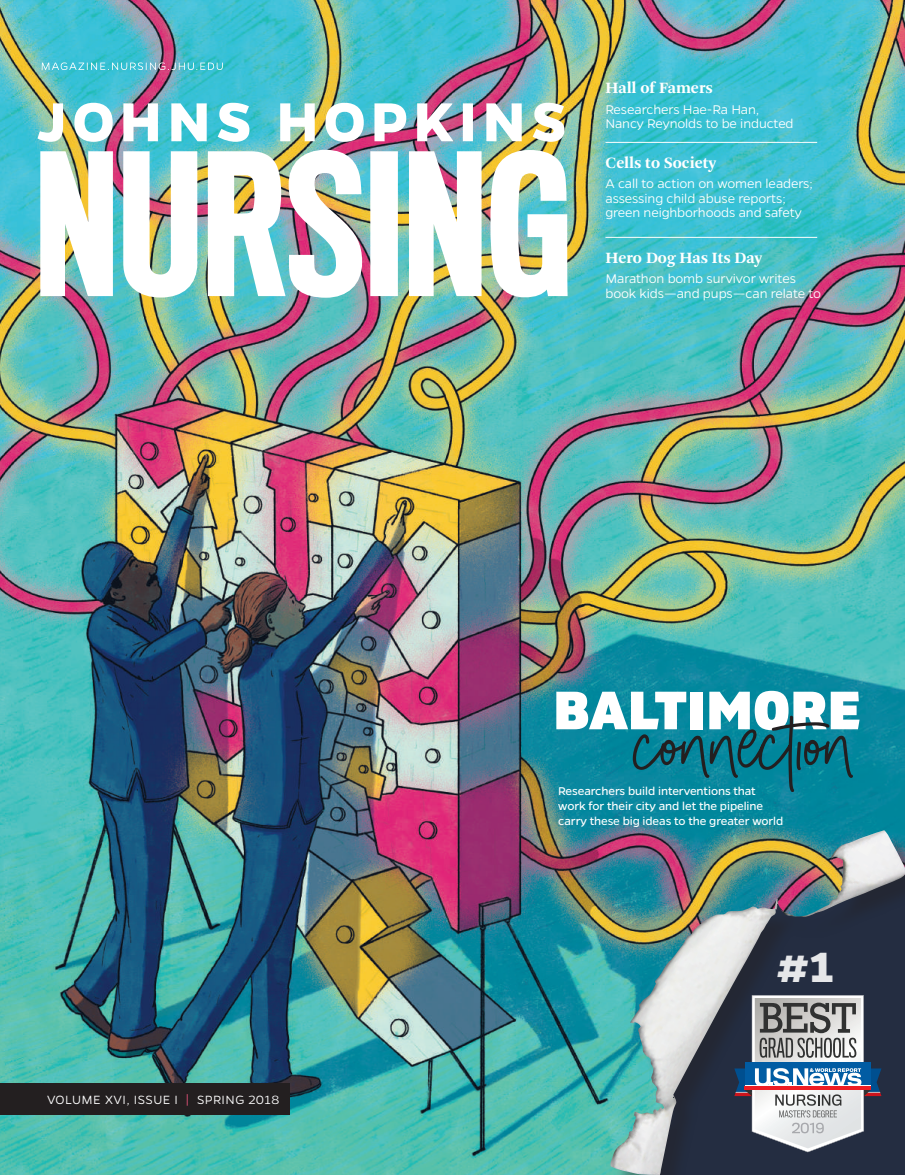
<style>
.page{position:relative;width:905px;height:1175px;background:#fff}
.page>*{position:absolute;margin:0;border:0;box-sizing:border-box;transform-origin:0 0}
.t1{font:900 53.7px "Gilam";letter-spacing:.01em;color:#fff}
.t2{font:700 47.85px "Gentona";color:#e6e7e9}
.t3{font:700 16.5px "Arnhem Pro";color:#fff}
.t4{font:300 14.25px/14.2px "Gentona";letter-spacing:-.01em;color:#fff}
.t5{font:300 13.5px "Gentona";letter-spacing:.03em;color:#fff}
.t6{font:12.75px/15px "Gentona";letter-spacing:-.01em;color:#fff}
.s1{color:#ee557e}
</style>
<div class="page">
<img style="left:0;top:0;width:904px;height:1174px">
<hr style="left:605px;top:142px;width:212px;height:1px;background:#fff">
<hr style="left:605px;top:237px;width:212px;height:1px;background:#fff">
<img style="left:37px;top:103px;width:527px;height:39px">
<svg style="left:42px;top:62px;width:181px;height:8px"></svg>
<img style="left:40px;top:150px;width:527px;height:148px">
<div style="left:0;top:1082px;width:289px;height:32px;background:#231f20"></div>
<div style="left:613px;top:833px;width:291px;height:341px;background:#231f20;opacity:.4"></div>
<img style="left:630px;top:830px;width:274px;height:284px">
<svg style="left:632px;top:715px;width:221px;height:77px;background:#097689"></svg>
<p class="t5" style="left:47px;top:1091px;width:234px">VOLUME XVI, ISSUE I <span class="s1">|</span> SPRING 2018</p>
<p class="t3" style="left:605px;top:78px;width:109px">Hall of Famers</p>
<p class="t4" style="left:605px;top:102px;width:189px">Researchers Hae-Ra Han,<br>Nancy Reynolds to be inducted</p>
<p class="t3" style="left:605px;top:152px;width:112px">Cells to Society</p>
<p class="t4" style="left:605px;top:177px;width:209px">A call to action on women leaders; assessing child abuse reports; green neighborhoods and safety</p>
<p class="t3" style="left:605px;top:247px;width:158px">Hero Dog Has Its Day</p>
<p class="t4" style="left:605px;top:272px;width:217px">Marathon bomb survivor writes book kids—and pups—can relate to</p>
<h1 class="t1" style="left:553px;top:670px;width:309px">BALTIMORE</h1>
<p class="t6" style="left:558px;top:783px;width:226px">Researchers build interventions that work for their city and let the pipeline carry these big ideas to the greater world</p>
<h2 class="t2" style="left:775px;top:939px;width:60px">#1</h2>
</div>
